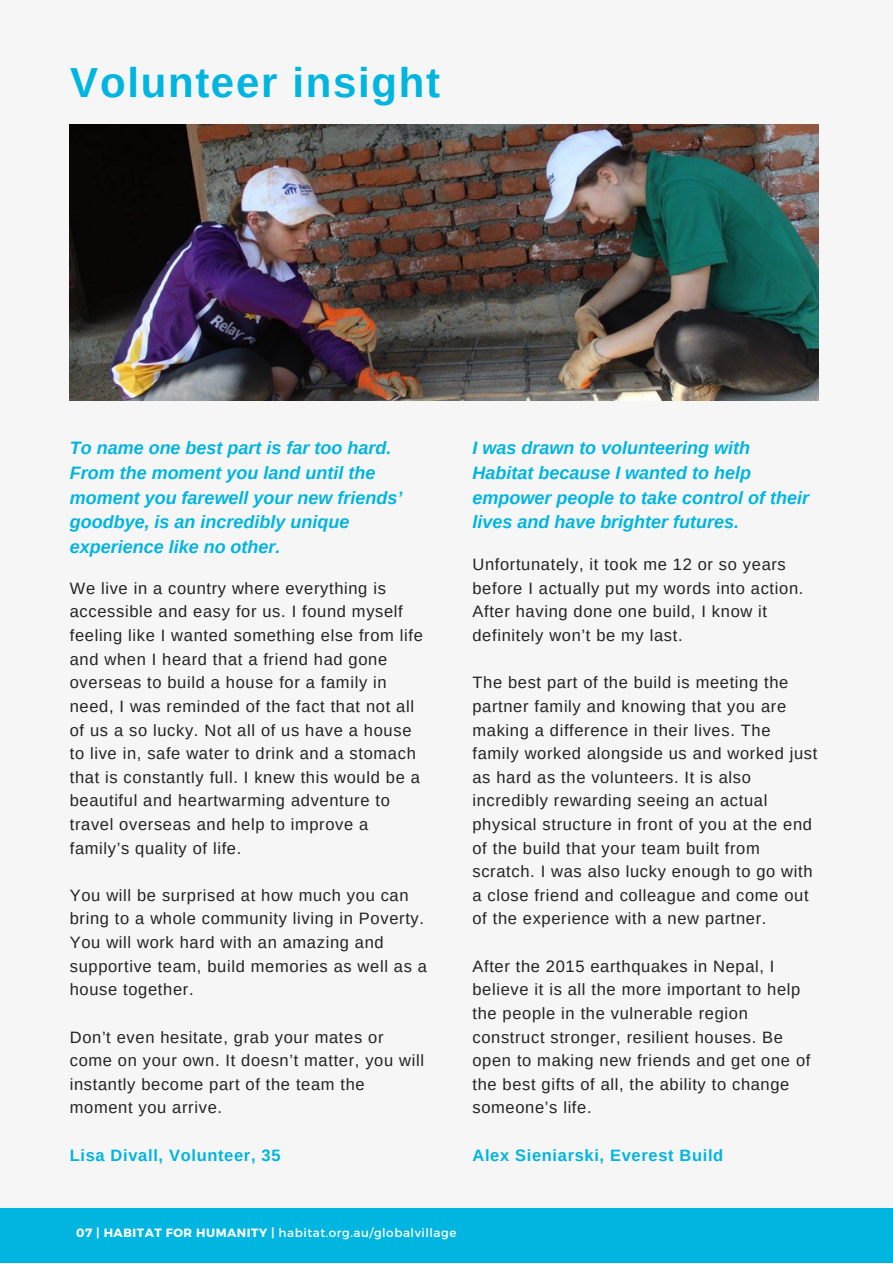
<style>
.page{position:relative;width:893px;height:1264px;background:#fff}
.page>*{position:absolute;margin:0;border:0;box-sizing:border-box;transform-origin:0 0}
.t1{font:700 42px "Arimo";letter-spacing:.04em;color:#00b5df}
.t2{font:italic 700 18px/24.8px "Arimo";color:#00b5df}
.t3{font:16.5px/23.5px "Arimo";letter-spacing:.04em;color:#222}
.t4{font:700 16.5px "Arimo";letter-spacing:.04em;color:#00b5df}
.t5{font:12px "Montserrat";letter-spacing:.045em;color:#fff}
.s1{font-weight:700}
</style>
<div class="page">
<div style="left:0;top:0;width:892px;height:1262px;background:#f6f6f6"></div>
<img style="left:70px;top:124px;width:748px;height:277px">
<div style="left:0;top:1208px;width:892px;height:54px;background:#00b5df"></div>
<p class="t1" style="left:70px;top:59px;width:371px">Volunteer insight</p>
<p class="t2" style="left:70px;top:435px;width:334px">To name one best part is far too hard.<br>From the moment you land until the moment you farewell your new friends’ goodbye, is an incredibly unique experience like no other.</p>
<p class="t2" style="left:472px;top:435px;width:338px">I was drawn to volunteering with Habitat because I wanted to help empower people to take control of their lives and have brighter futures.</p>
<p class="t3" style="left:472px;top:552px;width:332px">Unfortunately, it took me 12 or so years before I actually put my words into action.<br>After having done one build, I know it definitely won’t be my last.</p>
<p class="t3" style="left:472px;top:670px;width:346px">The best part of the build is meeting the partner family and knowing that you are making a difference in their lives. The family worked alongside us and worked just as hard as the volunteers. It is also incredibly rewarding seeing an actual physical structure in front of you at the end of the build that your team built from scratch. I was also lucky enough to go with a close friend and colleague and come out of the experience with a new partner.</p>
<p class="t3" style="left:472px;top:954px;width:339px">After the 2015 earthquakes in Nepal, I believe it is all the more important to help the people in the vulnerable region construct stronger, resilient houses. Be open to making new friends and get one of the best gifts of all, the ability to change someone’s life.</p>
<p class="t4" style="left:472px;top:1145px;width:252px">Alex Sieniarski, Everest Build</p>
<p class="t3" style="left:70px;top:576px;width:354px">We live in a country where everything is accessible and easy for us. I found myself feeling like I wanted something else from life and when I heard that a friend had gone overseas to build a house for a family in need, I was reminded of the fact that not all of us a so lucky. Not all of us have a house to live in, safe water to drink and a stomach that is constantly full. I knew this would be a beautiful and heartwarming adventure to travel overseas and help to improve a family’s quality of life.</p>
<p class="t3" style="left:70px;top:883px;width:359px">You will be surprised at how much you can bring to a whole community living in Poverty.<br>You will work hard with an amazing and supportive team, build memories as well as a house together.</p>
<p class="t3" style="left:70px;top:1025px;width:356px">Don’t even hesitate, grab your mates or come on your own. It doesn’t matter, you will instantly become part of the team the moment you arrive.</p>
<p class="t4" style="left:70px;top:1145px;width:212px">Lisa Divall, Volunteer, 35</p>
<p class="t5" style="left:76px;top:1224px;width:381px"><span class="s1">07 | HABITAT FOR HUMANITY |</span> habitat.org.au/globalvillage</p>
</div>
